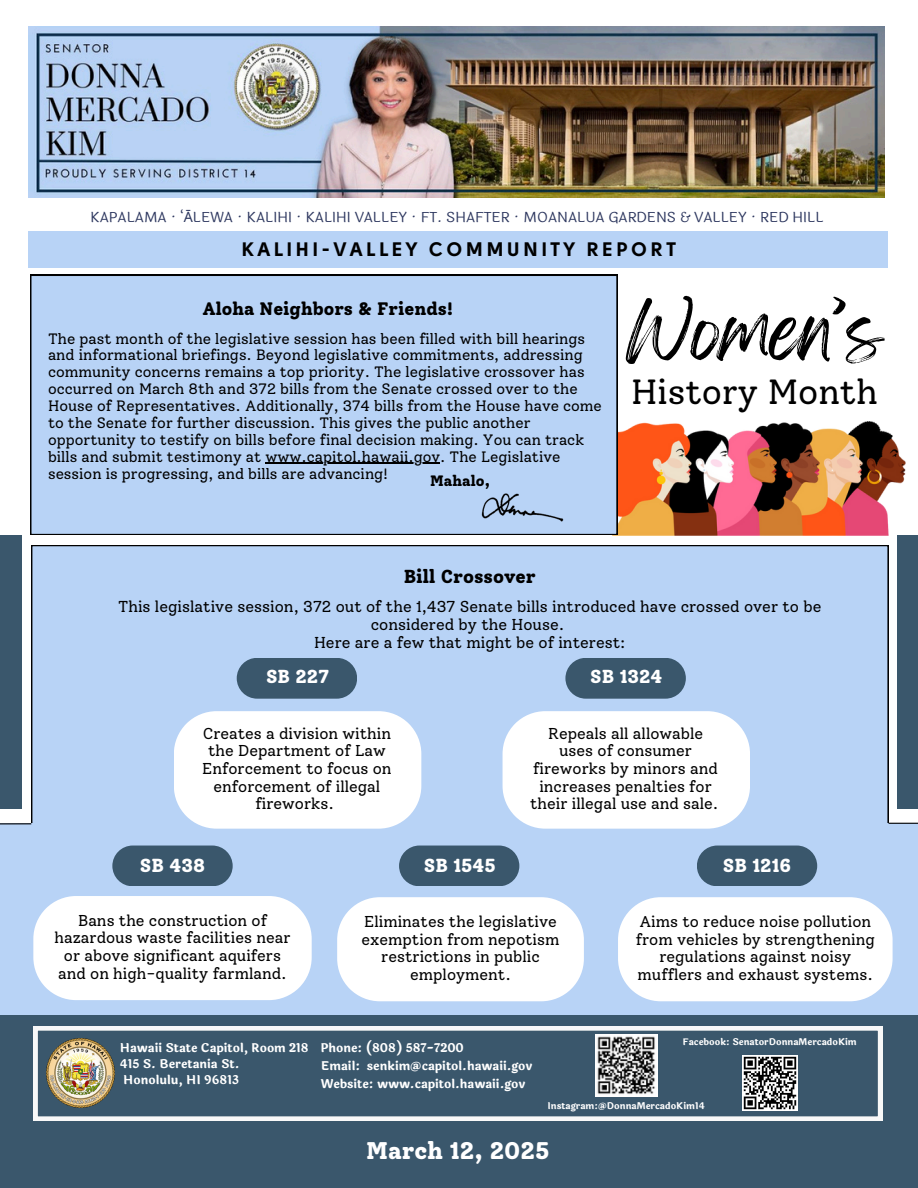
<style>
.page{position:relative;width:918px;height:1188px;background:#fff}
.page>*{position:absolute;margin:0;border:0;box-sizing:border-box;transform-origin:0 0}
.t1{font:67.2px "Feeling Passionate";color:#000}
.t2{font:34.8px "Solway";color:#000}
.t3{font:800 24px "Solway";color:#fff}
.t4{font:700 19.5px "Solomon Sans";letter-spacing:.18em;color:#000}
.t5{font:800 18.75px "Solway";color:#fff}
.t6{font:800 18.75px "Solway";color:#000}
.t7{font:800 18px "Solway";color:#000}
.t8{font:15.75px/17.7px "Solway";color:#000;text-align:center}
.t9{font:15px/16.8px "Solway";color:#000}
.t10{font:800 15px "Solway";color:#000}
.t11{font:14.25px "Laila";color:#2c365e}
.t12{font:700 12px "Laila";color:#fff}
.t13{font:700 9.15px "Laila";color:#fff}
.s1{font-family:"Noto Sans"}
</style>
<div class="page">
<div style="left:0;top:1015px;width:918px;height:173px;background:#3a576c"></div>
<svg style="left:33px;top:1026px;width:849px;height:95px"></svg>
<img style="left:46px;top:1039px;width:69px;height:68px">
<img style="left:595px;top:1035px;width:62px;height:62px">
<img style="left:742px;top:1055px;width:55px;height:55px">
<img style="left:612px;top:390px;width:294px;height:146px">
<div style="left:897px;top:535px;width:21px;height:273px;background:#3a576c"></div>
<div style="left:0;top:535px;width:22px;height:273px;background:#3a576c"></div>
<img style="left:28px;top:27px;width:856px;height:171px">
<div style="left:28px;top:231px;width:860px;height:37px;background:#b8d3f6"></div>
<div style="left:30px;top:275px;width:587px;height:260px;background:#b8d3f6"></div>
<img style="left:468px;top:482px;width:110px;height:51px">
<hr style="left:265px;top:463px;width:175px;height:1px;background:#000">
<div style="left:31px;top:545px;width:858px;height:279px;background:#b8d3f6"></div>
<div style="left:0;top:824px;width:918px;height:191px;background:#b8d3f6"></div>
<svg style="left:889px;top:823px;width:29px;height:1px"></svg>
<svg style="left:0;top:823px;width:32px;height:2px"></svg>
<div style="left:399px;top:846px;width:120px;height:40px;background:#3a576c;border-radius:20px"></div>
<svg style="left:337px;top:897px;width:247px;height:104px;background:#fafcfe"></svg>
<div style="left:697px;top:846px;width:120px;height:40px;background:#3a576c;border-radius:20px"></div>
<div style="left:618px;top:897px;width:275px;height:104px;background:#fff"></div>
<div style="left:112px;top:846px;width:121px;height:40px;background:#3a576c;border-radius:20px"></div>
<div style="left:33px;top:896px;width:279px;height:104px;background:#fff"></div>
<svg style="left:174px;top:711px;width:247px;height:118px"></svg>
<div style="left:237px;top:658px;width:120px;height:41px;background:#3a576c;border-radius:20px"></div>
<svg style="left:503px;top:711px;width:247px;height:118px"></svg>
<div style="left:565px;top:658px;width:121px;height:41px;background:#3a576c;border-radius:20px"></div>
<p class="t11" style="left:91px;top:206px;width:735px">KAPALAMA · ‘<span class="s1">Ā</span>LEWA · KALIHI · KALIHI VALLEY · FT. SHAFTER · MOANALUA GARDENS &amp; VALLEY · RED HILL</p>
<p class="t4" style="left:242px;top:240px;width:436px">KALIHI-VALLEY COMMUNITY REPORT</p>
<h4 class="t7" style="left:203px;top:298px;width:252px">Aloha Neighbors &amp; Friends!</h4>
<p class="t9" style="left:48px;top:330px;width:555px">The past month of the legislative session has been filled with bill hearings and informational briefings. Beyond legislative commitments, addressing community concerns remains a top priority. The legislative crossover has occurred on March 8th and 372 bills from the Senate crossed over to the House of Representatives. Additionally, 374 bills from the House have come to the Senate for further discussion. This gives the public another opportunity to testify on bills before final decision making. You can track bills and submit testimony at www.capitol.hawaii.gov. The Legislative</p>
<p class="t9" style="left:48px;top:465px;width:342px">session is progressing, and bills are advancing!</p>
<h5 class="t10" style="left:430px;top:472px;width:61px">Mahalo,</h5>
<p class="t1" style="left:625px;top:277px;width:260px">Women’s</p>
<p class="t2" style="left:631px;top:371px;width:248px">History Month</p>
<h4 class="t6" style="left:404px;top:565px;width:134px">Bill Crossover</h4>
<h4 class="t8" style="left:118px;top:598px;width:705px">This legislative session, 372 out of the 1,437 Senate bills introduced have crossed over to be considered by the House.</h4>
<h4 class="t8" style="left:314px;top:634px;width:313px">Here are a few that might be of interest:</h4>
<p class="t5" style="left:266px;top:666px;width:65px">SB 227</p>
<p class="t5" style="left:590px;top:666px;width:74px">SB 1324</p>
<p class="t8" style="left:202px;top:724px;width:191px">Creates a division within the Department of Law<br>Enforcement to focus on enforcement of illegal fireworks.</p>
<p class="t8" style="left:530px;top:724px;width:190px">Repeals all allowable uses of consumer fireworks by minors and increases penalties for their illegal use and sale.</p>
<p class="t5" style="left:140px;top:854px;width:67px">SB 438</p>
<p class="t5" style="left:424px;top:854px;width:73px">SB 1545</p>
<p class="t5" style="left:723px;top:854px;width:70px">SB 1216</p>
<p class="t8" style="left:55px;top:911px;width:237px">Bans the construction of hazardous waste facilities near or above significant aquifers and on high-quality farmland.</p>
<p class="t8" style="left:362px;top:913px;width:200px">Eliminates the legislative exemption from nepotism restrictions in public employment.</p>
<p class="t8" style="left:636px;top:913px;width:241px">Aims to reduce noise pollution from vehicles by strengthening regulations against noisy mufflers and exhaust systems.</p>
<p class="t12" style="left:120px;top:1039px;width:190px">Hawaii State Capitol, Room 218</p>
<h6 class="t12" style="left:120px;top:1055px;width:121px">415 S. Beretania St.</h6>
<h4 class="t12" style="left:123px;top:1071px;width:117px">Honolulu, HI 96813</h4>
<h5 class="t12" style="left:321px;top:1039px;width:144px">Phone: (808) 587-7200</h5>
<p class="t12" style="left:321px;top:1057px;width:213px">Email: senkim@capitol.hawaii.gov</p>
<p class="t12" style="left:321px;top:1075px;width:206px">Website: www.capitol.hawaii.gov</p>
<h2 class="t13" style="left:683px;top:1035px;width:176px">Facebook: SenatorDonnaMercadoKim</h2>
<h1 class="t13" style="left:547px;top:1099px;width:159px">Instagram:@DonnaMercadoKim14</h1>
<h4 class="t3" style="left:366px;top:1136px;width:185px">March 12, 2025</h4>
</div>
